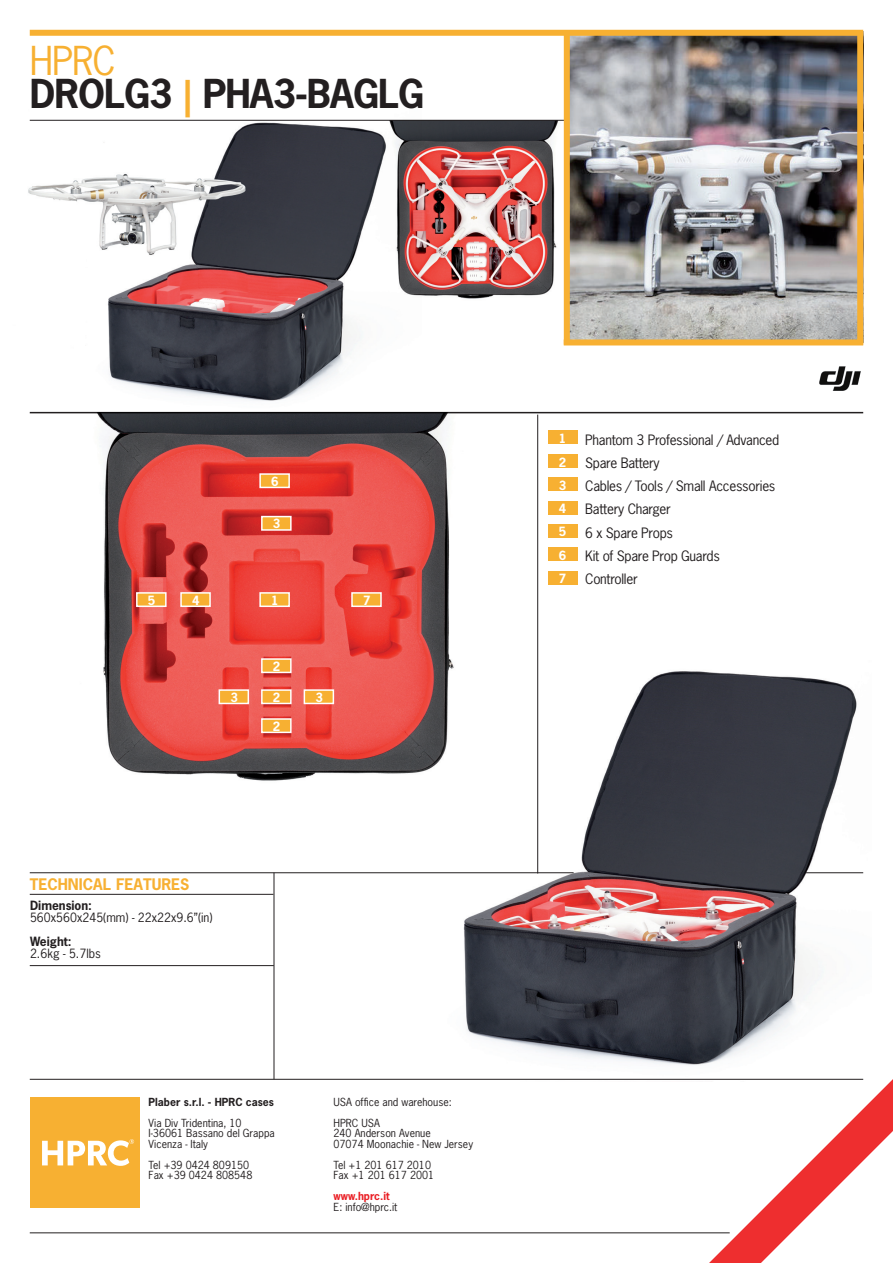
<style>
.page{position:relative;width:893px;height:1263px;background:#fff}
.page>*{position:absolute;margin:0;border:0;box-sizing:border-box;transform-origin:0 0}
.t1{font:700 37.5px/33px "News Gothic Std";letter-spacing:-.025em;color:#231f20}
.t2{font:700 15px "News Gothic Std";color:#f7b032}
.t3{font:13.5px/23.2px "News Gothic Std";letter-spacing:-.02em;color:#231f20}
.t4{font:12px/24px "News Gothic Std";color:#231f20}
.t5{font:700 12px/23.2px "News Gothic Std";color:#fff;text-align:justify}
.t6{font:700 12px "News Gothic Std";color:#231f20}
.t7{font:10.5px/10.5px "News Gothic Std";color:#231f20}
.t8{font:700 10.5px "News Gothic Std";color:#231f20}
.t9{font:700 10.5px "News Gothic Std";color:#ea1e24}
.s1{font-weight:400;color:#f7b032}
.s2{color:#f7b032}
.s3{font-weight:700}
.s4{font-weight:700;color:#fff}
.s5{color:#fff}
</style>
<div class="page">
<img style="left:28px;top:119px;width:394px;height:294px">
<img style="left:425px;top:660px;width:439px;height:419px">
<img style="left:380px;top:121px;width:184px;height:186px">
<hr style="left:30px;top:1079px;width:833px;height:1px;background:#231f20">
<hr style="left:30px;top:1232px;width:700px;height:1px;background:#231f20">
<hr style="left:30px;top:412px;width:833px;height:1px;background:#231f20">
<hr style="left:30px;top:120px;width:599px;height:1px;background:#231f20">
<hr style="left:30px;top:872px;width:544px;height:1px;background:#231f20">
<hr style="left:806px;top:872px;width:57px;height:1px;background:#231f20">
<hr style="left:30px;top:894px;width:243px;height:1px;background:#231f20">
<hr style="left:30px;top:965px;width:244px;height:1px;background:#231f20">
<hr style="left:537px;top:415px;width:1px;height:458px;background:#231f20">
<hr style="left:274px;top:873px;width:1px;height:206px;background:#231f20">
<svg style="left:709px;top:1079px;width:184px;height:184px"></svg>
<img style="left:56px;top:412px;width:445px;height:398px">
<div style="left:30px;top:1097px;width:109px;height:111px;background:#f7b032"></div>
<svg style="left:42px;top:1139px;width:92px;height:27px"></svg>
<img style="left:570px;top:36px;width:287px;height:303px">
<div style="left:30px;top:30px;width:833px;height:6px;background:#f7b032"></div>
<div style="left:564px;top:339px;width:299px;height:6px;background:#f7b032"></div>
<div style="left:564px;top:31px;width:6px;height:313px;background:#f7b032"></div>
<div style="left:857px;top:31px;width:6px;height:313px;background:#f7b032"></div>
<div style="left:548px;top:431px;width:29px;height:13px;background:#f7b032"></div>
<div style="left:548px;top:454px;width:29px;height:13px;background:#f7b032"></div>
<div style="left:548px;top:477px;width:29px;height:14px;background:#f7b032"></div>
<div style="left:548px;top:501px;width:29px;height:13px;background:#f7b032"></div>
<div style="left:548px;top:524px;width:29px;height:14px;background:#f7b032"></div>
<div style="left:548px;top:548px;width:29px;height:13px;background:#f7b032"></div>
<div style="left:548px;top:571px;width:29px;height:13px;background:#f7b032"></div>
<div style="left:259px;top:592px;width:31px;height:15px;background:#f7b032;border:2px solid #fff"></div>
<div style="left:304px;top:689px;width:30px;height:15px;background:#f7b032;border:2px solid #fff"></div>
<div style="left:219px;top:689px;width:30px;height:15px;background:#f7b032;border:2px solid #fff"></div>
<div style="left:261px;top:516px;width:31px;height:15px;background:#f7b032;border:2px solid #fff"></div>
<div style="left:180px;top:592px;width:31px;height:15px;background:#f7b032;border:2px solid #fff"></div>
<div style="left:136px;top:592px;width:31px;height:15px;background:#f7b032;border:2px solid #fff"></div>
<div style="left:259px;top:473px;width:31px;height:15px;background:#f7b032;border:2px solid #fff"></div>
<div style="left:351px;top:592px;width:31px;height:15px;background:#f7b032;border:2px solid #fff"></div>
<div style="left:261px;top:658px;width:31px;height:15px;background:#f7b032;border:2px solid #fff"></div>
<div style="left:261px;top:689px;width:31px;height:15px;background:#f7b032;border:2px solid #fff"></div>
<div style="left:261px;top:718px;width:31px;height:15px;background:#f7b032;border:2px solid #fff"></div>
<img style="left:819px;top:367px;width:41px;height:23px">
<h1 class="t1" style="left:30px;top:44px;width:396px"><span class="s1">HPRC<br></span>DROLG3 <span class="s2">|</span> PHA3-BAGLG</h1>
<p class="t5" style="left:148px;top:588px;width:9px">5</p>
<p class="t5" style="left:192px;top:588px;width:9px">4</p>
<p class="t5" style="left:271px;top:469px;width:9px">6</p>
<p class="t5" style="left:273px;top:512px;width:9px">3</p>
<p class="t5" style="left:271px;top:588px;width:9px">1</p>
<p class="t5" style="left:273px;top:654px;width:9px">2</p>
<p class="t5" style="left:273px;top:685px;width:9px">2</p>
<p class="t5" style="left:273px;top:714px;width:9px">2</p>
<p class="t5" style="left:230px;top:685px;width:9px">3</p>
<p class="t5" style="left:315px;top:685px;width:9px">3</p>
<p class="t5" style="left:363px;top:588px;width:9px">7</p>
<h2 class="t2" style="left:30px;top:875px;width:161px">TECHNICAL FEATURES</h2>
<p class="t6" style="left:30px;top:897px;width:63px">Dimension:</p>
<p class="t4" style="left:30px;top:905px;width:184px">560x560x245(mm) - 22x22x9.6”(in)<br><span class="s3">Weight:</span><span class="s4">ght:</span></p>
<p class="t4" style="left:30px;top:941px;width:75px">2.6kg - 5.7lbs<span class="s5">-</span></p>
<p class="t8" style="left:149px;top:1095px;width:127px">Plaber s.r.l. - HPRC cases</p>
<p class="t7" style="left:149px;top:1117px;width:128px">Via Div Tridentina, 10<br>I-36061 Bassano del Grappa<br>Vicenza - Italy</p>
<p class="t7" style="left:149px;top:1159px;width:105px">Tel +39 0424 809150<br>Fax +39 0424 808548</p>
<p class="t7" style="left:333px;top:1091px;width:120px;line-height:21px">USA office and warehouse:<br>HPRC USA</p>
<p class="t7" style="left:333px;top:1128px;width:141px">240 Anderson Avenue<br>07074 Moonachie - New Jersey</p>
<p class="t7" style="left:333px;top:1159px;width:102px">Tel +1 201 617 2010<br>Fax +1 201 617 2001</p>
<p class="t9" style="left:333px;top:1189px;width:58px">www.hprc.it</p>
<p class="t7" style="left:333px;top:1201px;width:65px">E: info@hprc.it</p>
<p class="t5" style="left:559px;top:427px;width:9px">1<br>2<br>3<br>4<br>5<br>6<br>7</p>
<p class="t3" style="left:585px;top:428px;width:196px">Phantom 3 Professional / Advanced<br>Spare Battery<br>Cables / Tools / Small Accessories<br>Battery Charger<br>6 x Spare Props<br>Kit of Spare Prop Guards<br>Controller</p>
</div>
